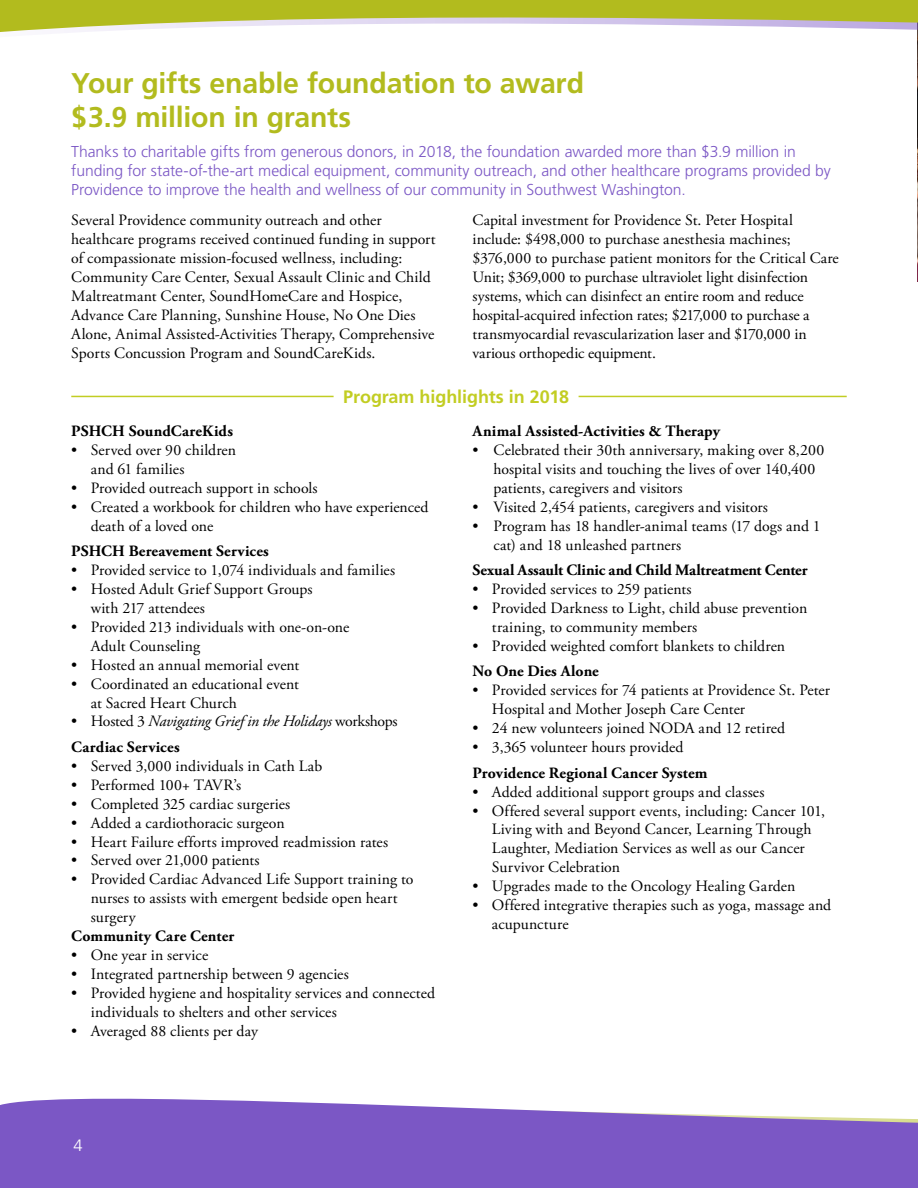
<style>
.page{position:relative;width:918px;height:1188px;background:#fff}
.page>*{position:absolute;margin:0;border:0;box-sizing:border-box;transform-origin:0 0}
.t1{font:700 28.5px/34.2px "Frutiger";letter-spacing:-.005em;color:#b2bb1e}
.t2{font:700 18px "Frutiger";letter-spacing:-.005em;color:#c2cd23}
.t3{font:300 16.5px "Frutiger";color:#fff}
.t4{font:15.75px/18.9px "Adobe Garamond Pro";letter-spacing:.005em;color:#000}
.t5{font:300 15.75px/18.9px "Frutiger";letter-spacing:-.005em;color:#7b57c5}
.t6{font:700 15.75px "Adobe Garamond Pro";letter-spacing:.005em;color:#000}
.t7{font:italic 15.75px/25.7px "Adobe Garamond Pro";letter-spacing:-.015em;color:#000}
.s1{font-style:normal}
.s2{font-weight:700;font-style:normal}
</style>
<div class="page">
<svg style="left:0;top:1098px;width:918px;height:90px;background:#8a6acb"></svg>
<img style="left:917px;top:69px;width:1px;height:212px">
<hr style="left:71px;top:396px;width:263px;height:1px;background:#c2cd23">
<hr style="left:579px;top:396px;width:268px;height:1px;background:#c2cd23">
<svg style="left:0;top:0;width:918px;height:69px"></svg>
<h1 class="t1" style="left:71px;top:66px;width:514px">Your gifts enable foundation to award $3.9 million in grants</h1>
<p class="t5" style="left:71px;top:142px;width:761px">Thanks to charitable gifts from generous donors, in 2018, the foundation awarded more than $3.9 million in funding for state-of-the-art medical equipment, community outreach, and other healthcare programs provided by<br>Providence to improve the health and wellness of our community in Southwest Washington.</p>
<p class="t4" style="left:71px;top:212px;width:366px">Several Providence community outreach and other healthcare programs received continued funding in support of compassionate mission-focused wellness, including:<br>Community Care Center, Sexual Assault Clinic and Child Maltreatmant Center, SoundHomeCare and Hospice, Advance Care Planning, Sunshine House, No One Dies Alone, Animal Assisted-Activities Therapy, Comprehensive Sports Concussion Program and SoundCareKids.</p>
<p class="t4" style="left:472px;top:212px;width:368px">Capital investment for Providence St. Peter Hospital include: $498,000 to purchase anesthesia machines; $376,000 to purchase patient monitors for the Critical Care Unit; $369,000 to purchase ultraviolet light disinfection systems, which can disinfect an entire room and reduce hospital-acquired infection rates; $217,000 to purchase a transmyocardial revascularization laser and $170,000 in various orthopedic equipment.</p>
<p class="t2" style="left:343px;top:386px;width:227px">Program highlights in 2018</p>
<p class="t6" style="left:71px;top:422px;width:163px">PSHCH SoundCareKids</p>
<p class="t4" style="left:91px;top:441px;width:147px;text-indent:-19px">• Served over 90 children and 61 families</p>
<p class="t4" style="left:71px;top:479px;width:248px">• Provided outreach support in schools</p>
<p class="t4" style="left:91px;top:498px;width:339px;text-indent:-19px">• Created a workbook for children who have experienced death of a loved one</p>
<p class="t6" style="left:71px;top:542px;width:199px">PSHCH Bereavement Services</p>
<p class="t4" style="left:71px;top:561px;width:325px">• Provided service to 1,074 individuals and families</p>
<p class="t4" style="left:91px;top:580px;width:223px;text-indent:-19px">• Hosted Adult Grief Support Groups with 217 attendees</p>
<p class="t4" style="left:91px;top:618px;width:260px;text-indent:-19px">• Provided 213 individuals with one-on-one<br>Adult Counseling</p>
<p class="t4" style="left:71px;top:656px;width:230px">• Hosted an annual memorial event</p>
<p class="t4" style="left:91px;top:675px;width:210px;text-indent:-19px">• Coordinated an educational event at Sacred Heart Church</p>
<p class="t7" style="left:71px;top:709px;width:328px"><span class="s1">• Hosted 3</span> Navigating Grief in the Holidays <span class="s1">workshops<br></span><span class="s2">Cardiac Services</span></p>
<p class="t4" style="left:71px;top:757px;width:252px">• Served 3,000 individuals in Cath Lab</p>
<p class="t4" style="left:71px;top:776px;width:171px">• Performed 100+ TAVR’s</p>
<p class="t4" style="left:71px;top:795px;width:220px">• Completed 325 cardiac surgeries</p>
<p class="t4" style="left:71px;top:814px;width:215px">• Added a cardiothoracic surgeon</p>
<p class="t4" style="left:71px;top:833px;width:318px">• Heart Failure efforts improved readmission rates</p>
<p class="t4" style="left:71px;top:852px;width:190px">• Served over 21,000 patients</p>
<p class="t4" style="left:91px;top:870px;width:324px;text-indent:-19px">• Provided Cardiac Advanced Life Support training to nurses to assists with emergent bedside open heart surgery</p>
<p class="t6" style="left:71px;top:927px;width:165px">Community Care Center</p>
<p class="t4" style="left:71px;top:946px;width:138px">• One year in service</p>
<p class="t4" style="left:71px;top:965px;width:279px">• Integrated partnership between 9 agencies</p>
<p class="t4" style="left:91px;top:984px;width:346px;text-indent:-19px">• Provided hygiene and hospitality services and connected individuals to shelters and other services</p>
<p class="t4" style="left:71px;top:1022px;width:188px">• Averaged 88 clients per day</p>
<p class="t6" style="left:472px;top:422px;width:249px">Animal Assisted-Activities &amp; Therapy</p>
<p class="t4" style="left:493px;top:441px;width:332px;text-indent:-21px">• Celebrated their 30th anniversary, making over 8,200 hospital visits and touching the lives of over 140,400 patients, caregivers and visitors</p>
<p class="t4" style="left:472px;top:498px;width:297px">• Visited 2,454 patients, caregivers and visitors</p>
<p class="t4" style="left:493px;top:517px;width:329px;text-indent:-21px">• Program has 18 handler-animal teams (17 dogs and 1 cat) and 18 unleashed partners</p>
<p class="t6" style="left:472px;top:561px;width:337px">Sexual Assault Clinic and Child Maltreatment Center</p>
<p class="t4" style="left:472px;top:580px;width:221px">• Provided services to 259 patients</p>
<p class="t4" style="left:492px;top:599px;width:317px;text-indent:-19px">• Provided Darkness to Light, child abuse prevention training, to community members</p>
<p class="t4" style="left:472px;top:637px;width:314px">• Provided weighted comfort blankets to children</p>
<p class="t6" style="left:472px;top:662px;width:128px">No One Dies Alone</p>
<p class="t4" style="left:492px;top:682px;width:340px;text-indent:-19px">• Provided services for 74 patients at Providence St. Peter<br>Hospital and Mother Joseph Care Center</p>
<p class="t4" style="left:472px;top:719px;width:314px">• 24 new volunteers joined NODA and 12 retired</p>
<p class="t4" style="left:472px;top:738px;width:213px">• 3,365 volunteer hours provided</p>
<p class="t6" style="left:472px;top:764px;width:237px">Providence Regional Cancer System</p>
<p class="t4" style="left:472px;top:783px;width:293px">• Added additional support groups and classes</p>
<p class="t4" style="left:492px;top:802px;width:335px;text-indent:-19px">• Offered several support events, including: Cancer 101, Living with and Beyond Cancer, Learning Through Laughter, Mediation Services as well as our Cancer Survivor Celebration</p>
<p class="t4" style="left:472px;top:877px;width:324px">• Upgrades made to the Oncology Healing Garden</p>
<p class="t4" style="left:492px;top:896px;width:341px;text-indent:-19px">• Offered integrative therapies such as yoga, massage and acupuncture</p>
<p class="t3" style="left:73px;top:1136px;width:11px">4</p>
</div>
